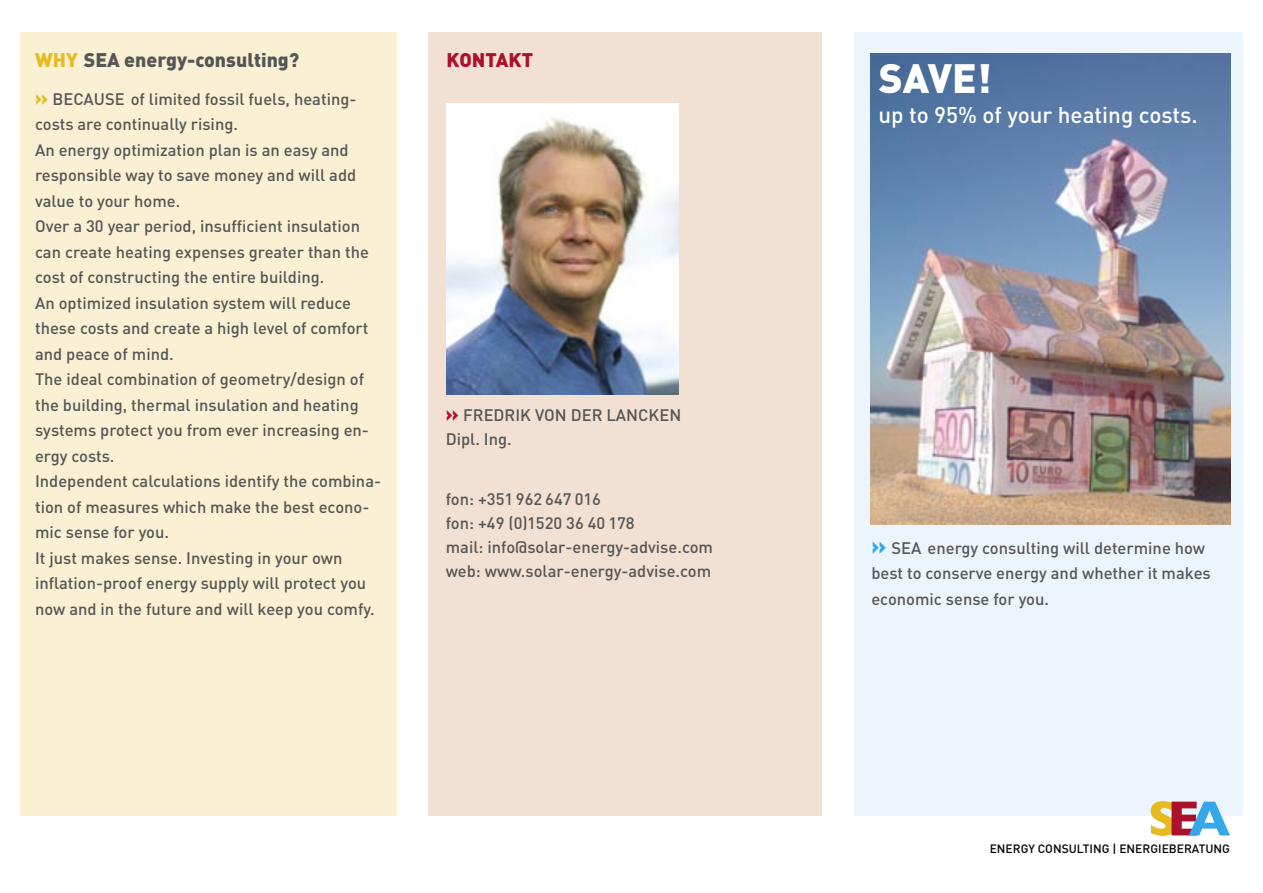
<style>
.page{position:relative;width:1263px;height:893px;background:#fff}
.page>*{position:absolute;margin:0;border:0;box-sizing:border-box;transform-origin:0 0}
.t1{font:900 40.5px "DIN";color:#fff}
.t2{font:500 22.5px "DIN";color:#fff}
.t3{font:900 19.5px "DIN";color:#565656}
.t4{font:900 19.5px "DIN";color:#a9122a}
.t5{font:500 16.5px/25.5px "DIN";color:#565656}
.t6{font:500 12px "DIN";color:#000}
.s1{color:#e5bb1f}
.s2{font-weight:900;font-size:19.5px;color:#e5bb1f}
.s3{font-weight:900;font-size:19.5px;color:#a9122a}
.s4{font-weight:900;font-size:22.5px;color:#36a7e9}
</style>
<div class="page">
<div style="left:854px;top:32px;width:388px;height:784px;background:#edf5fc"></div>
<div style="left:429px;top:32px;width:393px;height:784px;background:#f2e0d2"></div>
<div style="left:20px;top:32px;width:377px;height:784px;background:#faf0d3"></div>
<img style="left:446px;top:103px;width:233px;height:292px">
<img style="left:871px;top:54px;width:359px;height:470px">
<svg style="left:1151px;top:801px;width:79px;height:35px"></svg>
<p class="t3" style="left:35px;top:47px;width:266px"><span class="s1">WHY</span> SEA energy-consulting?</p>
<p class="t5" style="left:35px;top:85px;width:323px"><span class="s2">»</span> BECAUSE of limited fossil fuels, heating&shy;costs are continually rising.</p>
<p class="t5" style="left:35px;top:136px;width:323px">An energy optimization plan is an easy and responsible way to save money and will add value to your home.</p>
<p class="t5" style="left:35px;top:213px;width:335px">Over a 30 year period, insufficient insulation can create heating expenses greater than the cost of constructing the entire building.</p>
<p class="t5" style="left:35px;top:289px;width:335px">An optimized insulation system will reduce these costs and create a high level of comfort and peace of mind.</p>
<p class="t5" style="left:35px;top:366px;width:335px">The ideal combination of geometry/design of the building, thermal insulation and heating systems protect you from ever increasing en&shy;ergy costs.</p>
<p class="t5" style="left:35px;top:468px;width:347px">Independent calculations identify the combina&shy;tion of measures which make the best econo&shy;mic sense for you.</p>
<p class="t5" style="left:35px;top:544px;width:341px">It just makes sense. Investing in your own inflation-proof energy supply will protect you now and in the future and will keep you comfy.</p>
<p class="t4" style="left:446px;top:47px;width:88px">KONTAKT</p>
<p class="t5" style="left:446px;top:402px;width:237px"><span class="s3">»</span> FREDRIK VON DER LANCKEN</p>
<p class="t5" style="left:446px;top:426px;width:68px">Dipl. Ing.</p>
<p class="t5" style="left:446px;top:486px;width:157px">fon: +351 962 647 016</p>
<p class="t5" style="left:446px;top:510px;width:190px">fon: +49 (0)1520 36 40 178</p>
<p class="t5" style="left:446px;top:534px;width:269px">mail: info@solar-energy-advise.com</p>
<p class="t5" style="left:446px;top:558px;width:267px">web: www.solar-energy-advise.com</p>
<p class="t1" style="left:879px;top:51px;width:114px">SAVE!</p>
<p class="t2" style="left:878px;top:100px;width:321px">up to 95% of your heating costs.</p>
<p class="t5" style="left:871px;top:534px;width:341px"><span class="s4">»</span> SEA energy consulting will determine how best to conserve energy and whether it makes economic sense for you.</p>
<p class="t6" style="left:990px;top:841px;width:242px">ENERGY CONSULTING | ENERGIEBERATUNG</p>
</div>
